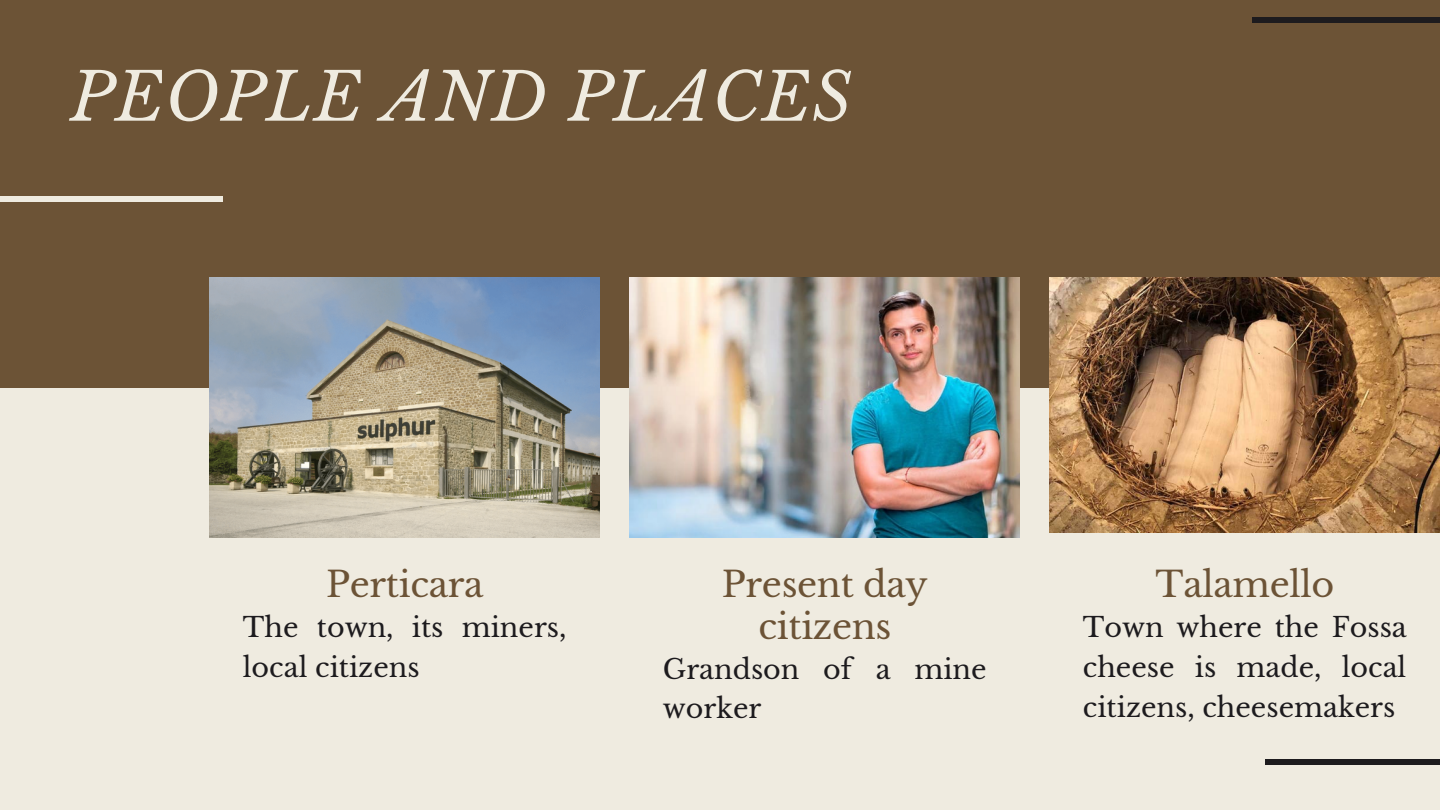
<style>
.page{position:relative;width:1440px;height:810px;background:#efebe0}
.page>*{position:absolute;margin:0;border:0;box-sizing:border-box;transform-origin:0 0}
.t1{font:italic 66px "Libre Baskerville";letter-spacing:.02em;color:#efebe0}
.t2{font:35px/41.2px "Libre Baskerville";letter-spacing:-.01em;color:#6c5336;text-align:center}
.t3{font:27px/39.8px "Libre Baskerville";color:#1d1b1e}
</style>
<div class="page">
<div style="left:0;top:0;width:1440px;height:388px;background:#6c5336"></div>
<img style="left:1050px;top:278px;width:390px;height:255px">
<div style="left:0;top:196px;width:224px;height:6px;background:#efebe0"></div>
<div style="left:1265px;top:759px;width:175px;height:6px;background:#1d1b1e"></div>
<div style="left:1252px;top:17px;width:188px;height:6px;background:#1d1b1e"></div>
<img style="left:210px;top:278px;width:390px;height:260px">
<img style="left:630px;top:278px;width:390px;height:260px">
<h1 class="t1" style="left:70px;top:57px;width:783px">PEOPLE AND PLACES</h1>
<p class="t2" style="left:326px;top:564px;width:159px">Perticara</p>
<p class="t3" style="left:243px;top:608px;width:325px">The town, its miners, local citizens</p>
<p class="t2" style="left:722px;top:564px;width:207px">Present day citizens</p>
<p class="t3" style="left:663px;top:649px;width:325px">Grandson of a mine worker</p>
<p class="t2" style="left:1156px;top:564px;width:180px">Talamello</p>
<p class="t3" style="left:1083px;top:608px;width:325px;text-align:justify">Town where the Fossa cheese is made, local citizens, cheesemakers</p>
</div>
